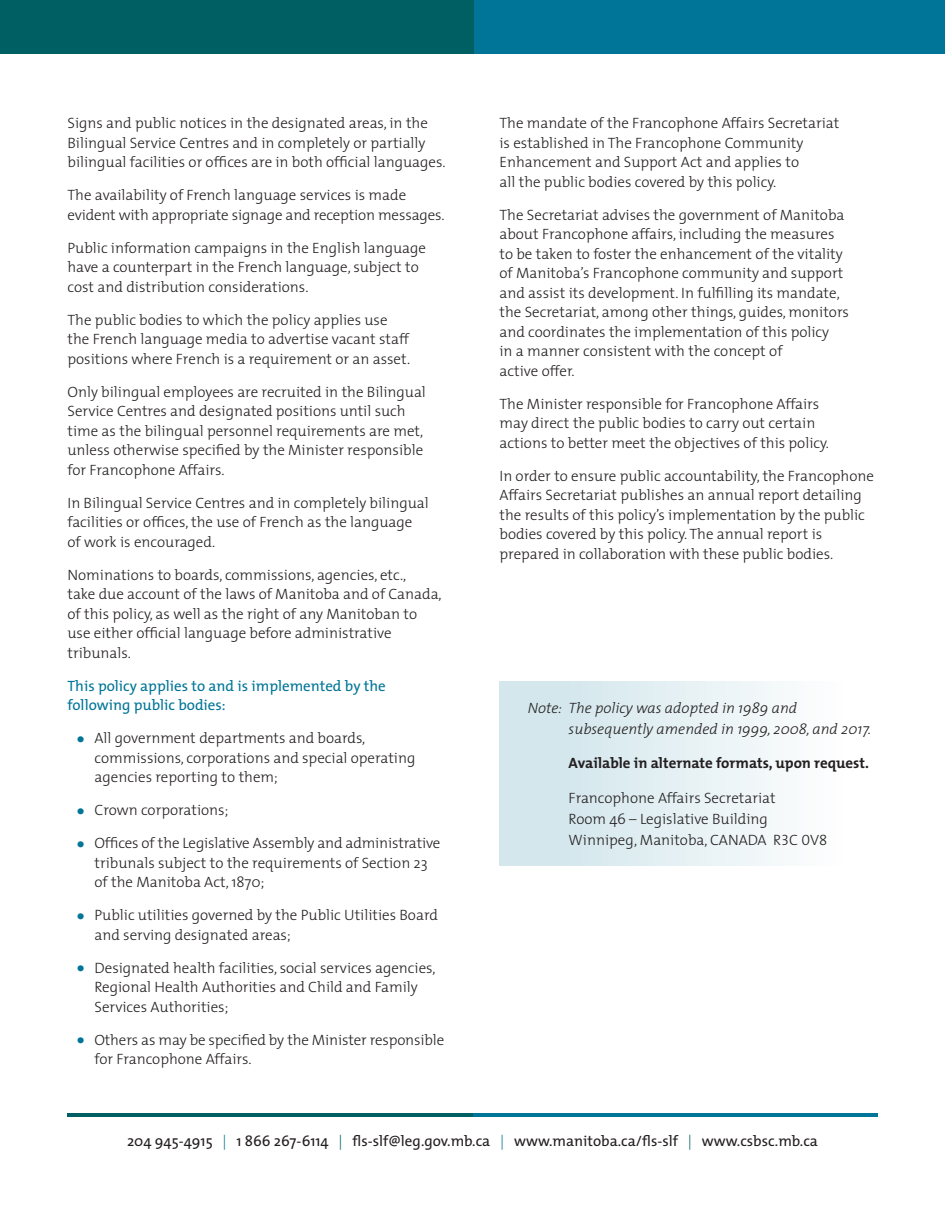
<style>
.page{position:relative;width:945px;height:1215px;background:#fff}
.page>*{position:absolute;margin:0;border:0;box-sizing:border-box;transform-origin:0 0}
.t1{font:300 15px/19.5px "The Mix";color:#231f20}
.t2{font:15px "The Mix";color:#231f20}
.t3{font:italic 300 15px/21px "The Mix";color:#231f20}
.t4{font:15px/19.5px "The Mix";color:#007597}
.t5{font:700 15px "The Mix";color:#231f20}
.s1{font-size:30px;color:#007597}
.s2{font-family:"The Mix Light Caps";font-weight:400}
.s3{font-weight:300;color:#007597}
.s4{font-weight:300;color:#005f62}
</style>
<div class="page">
<div style="left:473px;top:0;width:472px;height:54px;background:#007597"></div>
<div style="left:0;top:0;width:473px;height:54px;background:#005f62"></div>
<div style="left:500px;top:681px;width:378px;height:185px;background:linear-gradient(to right,#cde3ea,#fff)"></div>
<hr style="left:473px;top:1113px;width:405px;height:4px;background:#007597">
<hr style="left:68px;top:1113px;width:405px;height:4px;background:#005f62">
<p class="t1" style="left:68px;top:113px;width:380px">Signs and public notices in the designated areas, in the<br>Bilingual Service Centres and in completely or partially bilingual facilities or offices are in both official languages.</p>
<p class="t1" style="left:68px;top:185px;width:379px">The availability of French language services is made evident with appropriate signage and reception messages.</p>
<p class="t1" style="left:68px;top:237px;width:360px">Public information campaigns in the English language have a counterpart in the French language, subject to cost and distribution considerations.</p>
<p class="t1" style="left:68px;top:309px;width:344px">The public bodies to which the policy applies use the French language media to advertise vacant staff positions where French is a requirement or an asset.</p>
<p class="t1" style="left:68px;top:381px;width:360px">Only bilingual employees are recruited in the Bilingual Service Centres and designated positions until such time as the bilingual personnel requirements are met, unless otherwise specified by the Minister responsible for Francophone Affairs.</p>
<p class="t1" style="left:68px;top:492px;width:363px">In Bilingual Service Centres and in completely bilingual facilities or offices, the use of French as the language of work is encouraged.</p>
<p class="t1" style="left:68px;top:564px;width:376px">Nominations to boards, commissions, agencies, etc.,<br>take due account of the laws of Manitoba and of Canada, of this policy, as well as the right of any Manitoban to use either official language before administrative tribunals.</p>
<p class="t4" style="left:68px;top:675px;width:320px">This policy applies to and is implemented by the following public bodies:</p>
<p class="t1" style="left:94px;top:728px;width:322px;text-indent:-20px"><span class="s1">•</span> All government departments and boards, commissions, corporations and special operating agencies reporting to them;</p>
<p class="t1" style="left:75px;top:800px;width:155px"><span class="s1">•</span> Crown corporations;</p>
<p class="t1" style="left:94px;top:833px;width:347px;text-indent:-20px"><span class="s1">•</span> Offices of the Legislative Assembly and administrative tribunals subject to the requirements of Section 23 of the Manitoba Act, 1870;</p>
<p class="t1" style="left:94px;top:905px;width:345px;text-indent:-20px"><span class="s1">•</span> Public utilities governed by the Public Utilities Board and serving designated areas;</p>
<p class="t1" style="left:94px;top:957px;width:343px;text-indent:-20px"><span class="s1">•</span> Designated health facilities, social services agencies,<br>Regional Health Authorities and Child and Family<br>Services Authorities;</p>
<p class="t1" style="left:94px;top:1029px;width:351px;text-indent:-20px"><span class="s1">•</span> Others as may be specified by the Minister responsible for Francophone Affairs.</p>
<p class="t1" style="left:500px;top:113px;width:341px">The mandate of the Francophone Affairs Secretariat is established in The Francophone Community Enhancement and Support Act and applies to<br>all the public bodies covered by this policy.</p>
<p class="t1" style="left:500px;top:204px;width:351px">The Secretariat advises the government of Manitoba about Francophone affairs, including the measures to be taken to foster the enhancement of the vitality of Manitoba’s Francophone community and support and assist its development. In fulfilling its mandate, the Secretariat, among other things, guides, monitors and coordinates the implementation of this policy<br>in a manner consistent with the concept of<br>active offer.</p>
<p class="t1" style="left:500px;top:393px;width:331px">The Minister responsible for Francophone Affairs may direct the public bodies to carry out certain actions to better meet the objectives of this policy.</p>
<p class="t1" style="left:500px;top:465px;width:376px">In order to ensure public accountability, the Francophone Affairs Secretariat publishes an annual report detailing the results of this policy’s implementation by the public bodies covered by this policy. The annual report is prepared in collaboration with these public bodies.</p>
<p class="t3" style="left:569px;top:697px;width:304px;text-indent:-41px">Note: The policy was adopted in 1989 and subsequently amended in 1999, 2008, and 2017.</p>
<p class="t5" style="left:569px;top:751px;width:302px">Available in alternate formats, upon request.</p>
<p class="t1" style="left:569px;top:787px;width:260px;line-height:21px">Francophone Affairs Secretariat<br>Room 46 – Legislative Building<br>Winnipeg, Manitoba, CANADA <span class="s2">R3C 0V8</span></p>
<p class="t2" style="left:127px;top:1129px;width:692px">204 945-4915 <span class="s3">|</span> 1 866 267-6114 <span class="s4">|</span> fls-slf@leg.gov.mb.ca <span class="s3">|</span> www.manitoba.ca/fls-slf <span class="s4">|</span> www.csbsc.mb.ca</p>
</div>
